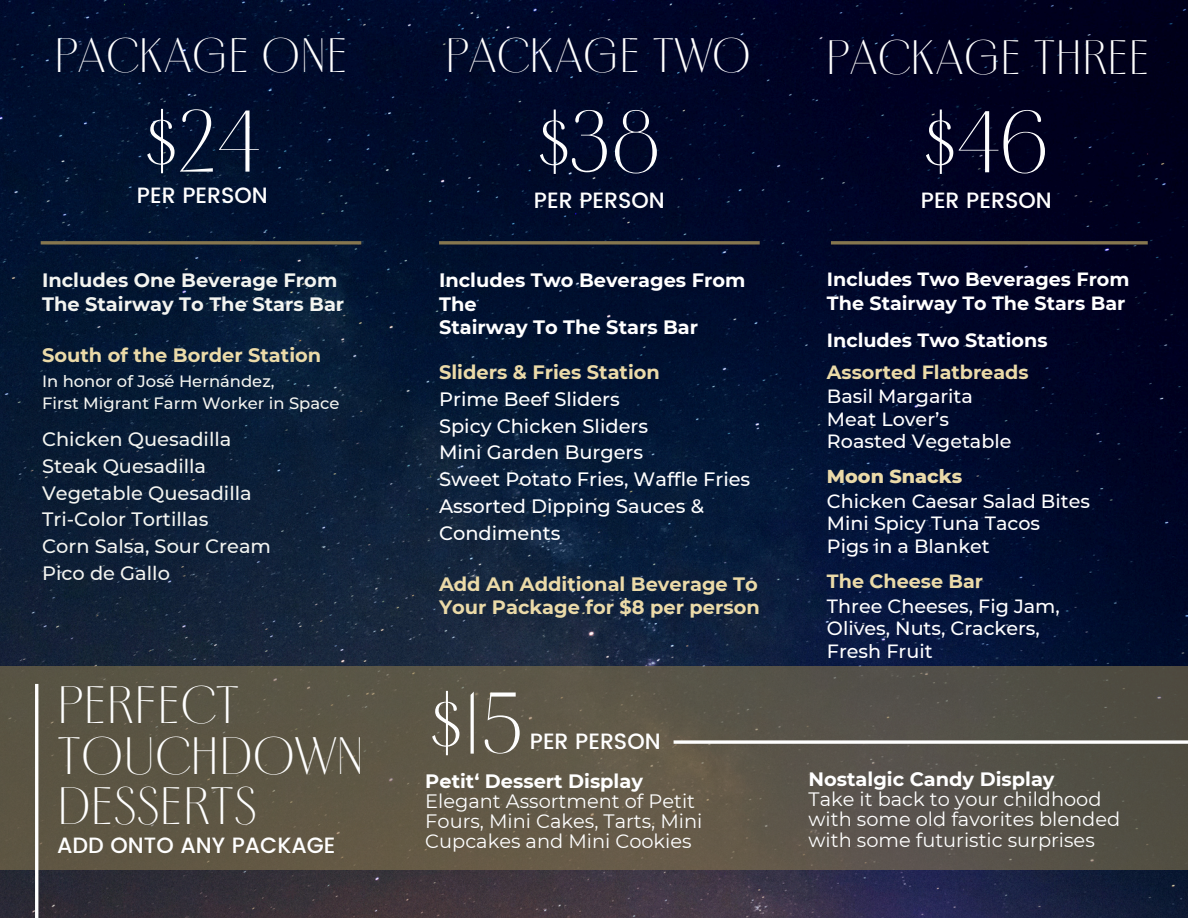
<style>
.page{position:relative;width:1188px;height:918px;background:#fff}
.page>*{position:absolute;margin:0;border:0;box-sizing:border-box;transform-origin:0 0}
.t1{font:81.45px "Borest Standard";color:#fefefe}
.t2{font:49.05px/50.4px "Borest Standard";color:#fff}
.t3{font:45px "Borest Standard";color:#fff}
.t4{font:500 22.2px "Poppins";color:#fff}
.t5{font:19.35px/20.1px "Montserrat";color:#fff}
.t6{font:500 19.35px/26.8px "Montserrat";color:#fff}
.t7{font:500 19.35px/26.8px "Montserrat";color:#f3f4f0}
.t8{font:700 19.35px/22.4px "Montserrat";color:#ebdaa8}
.t9{font:700 19.35px/23.4px "Montserrat";color:#fff}
.t10{font:700 19.35px/23.4px "Montserrat";color:#f3f4f0}
.t11{font:500 19.2px/22.5px "Montserrat";color:#fff}
.t12{font:700 19.2px/23.7px "Montserrat";color:#fff}
.t13{font:700 19.2px "Montserrat";color:#ebdaa8}
.t14{font:800 19.2px "Montserrat";color:#ebdaa8}
.t15{font:500 16.35px/22.4px "Montserrat";color:#f3f4f0}
</style>
<div class="page">
<img style="left:0;top:0;width:1188px;height:918px">
<div style="left:0;top:666px;width:1188px;height:204px;background:#5b5547"></div>
<svg style="left:41px;top:241px;width:320px;height:4px"></svg>
<svg style="left:439px;top:241px;width:321px;height:4px"></svg>
<svg style="left:831px;top:241px;width:317px;height:4px"></svg>
<svg style="left:674px;top:740px;width:514px;height:4px;background:#e3e3e1"></svg>
<hr style="left:35px;top:684px;width:3px;height:234px;background:#fff">
<h3 class="t3" style="left:54px;top:36px;width:295px">PACKAGE ONE</h3>
<h1 class="t1" style="left:145px;top:106px;width:116px">$24</h1>
<p class="t4" style="left:137px;top:179px;width:132px">PER PERSON</p>
<p class="t10" style="left:42px;top:268px;width:304px">Includes One Beverage From<br>The Stairway To The Stars Bar</p>
<p class="t8" style="left:42px;top:343px;width:281px">South of the Border Station</p>
<p class="t15" style="left:42px;top:369px;width:299px">In honor of José Hernández,<br>First Migrant Farm Worker in Space</p>
<p class="t7" style="left:42px;top:425px;width:230px">Chicken Quesadilla<br>Steak Quesadilla<br>Vegetable Quesadilla<br>Tri-Color Tortillas<br>Corn Salsa, Sour Cream<br>Pico de Gallo</p>
<h3 class="t3" style="left:445px;top:36px;width:307px">PACKAGE TWO</h3>
<h1 class="t1" style="left:538px;top:107px;width:125px">$38</h1>
<p class="t4" style="left:534px;top:184px;width:132px">PER PERSON</p>
<p class="t9" style="left:439px;top:268px;width:308px">Includes Two Beverages From<br>The<br>Stairway To The Stars Bar</p>
<p class="t8" style="left:439px;top:360px;width:222px">Sliders &amp; Fries Station</p>
<p class="t6" style="left:439px;top:385px;width:313px">Prime Beef Sliders<br>Spicy Chicken Sliders<br>Mini Garden Burgers<br>Sweet Potato Fries, Waffle Fries<br>Assorted Dipping Sauces &amp;<br>Condiments</p>
<p class="t8" style="left:439px;top:572px;width:322px">Add An Additional Beverage To<br>Your Package for $8 per person</p>
<h2 class="t2" style="left:57px;top:684px;width:309px">PERFECT<br>TOUCHDOWN<br>DESSERTS</h2>
<h1 class="t1" style="left:430px;top:688px;width:94px">$15</h1>
<p class="t4" style="left:530px;top:725px;width:132px">PER PERSON</p>
<p class="t9" style="left:425px;top:768px;width:219px">Petit‘ Dessert Display</p>
<p class="t5" style="left:425px;top:790px;width:279px">Elegant Assortment of Petit<br>Fours, Mini Cakes, Tarts, Mini<br>Cupcakes and Mini Cookies</p>
<p class="t4" style="left:57px;top:829px;width:280px">ADD ONTO ANY PACKAGE</p>
<h3 class="t3" style="left:826px;top:38px;width:325px">PACKAGE THREE</h3>
<h1 class="t1" style="left:924px;top:107px;width:126px">$46</h1>
<p class="t4" style="left:921px;top:184px;width:132px">PER PERSON</p>
<p class="t12" style="left:827px;top:267px;width:304px">Includes Two Beverages From<br>The Stairway To The Stars Bar</p>
<p class="t12" style="left:827px;top:327px;width:222px">Includes Two Stations</p>
<p class="t13" style="left:827px;top:358px;width:203px">Assorted Flatbreads</p>
<p class="t11" style="left:827px;top:384px;width:186px">Basil Margarita<br>Meat Lover’s<br>Roasted Vegetable</p>
<p class="t14" style="left:827px;top:462px;width:137px">Moon Snacks</p>
<p class="t11" style="left:827px;top:489px;width:265px">Chicken Caesar Salad Bites<br>Mini Spicy Tuna Tacos<br>Pigs in a Blanket</p>
<p class="t13" style="left:827px;top:567px;width:158px">The Cheese Bar</p>
<p class="t11" style="left:827px;top:594px;width:234px">Three Cheeses, Fig Jam,<br>Olives, Nuts, Crackers,<br>Fresh Fruit</p>
<p class="t9" style="left:809px;top:767px;width:247px">Nostalgic Candy Display</p>
<p class="t5" style="left:809px;top:789px;width:313px">Take it back to your childhood with some old favorites blended with some futuristic surprises</p>
</div>
